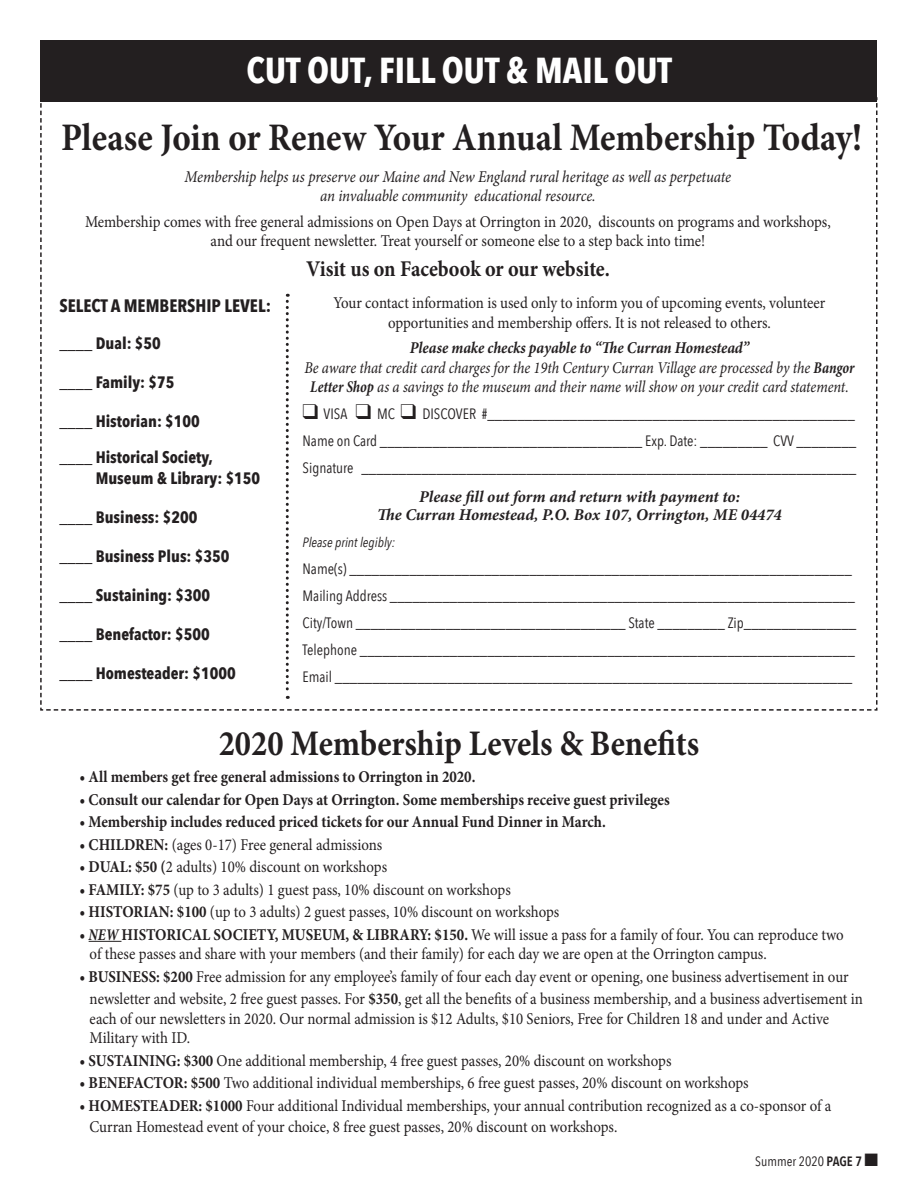
<style>
.page{position:relative;width:918px;height:1188px;background:#fff}
.page>*{position:absolute;margin:0;border:0;box-sizing:border-box;transform-origin:0 0}
.t1{font:700 39px "Minion Pro";letter-spacing:-.005em;color:#231f20;scale:.9 1}
.t2{font:700 36px "Minion Pro";color:#231f20;scale:.9 1}
.t3{font:700 36px "Avenir Next Condensed";color:#fff}
.t4{font:700 22.5px "Minion Pro";letter-spacing:-.005em;color:#231f20;scale:.9 1}
.t5{font:700 18px "Avenir Next Condensed";color:#231f20}
.t6{font:16.5px/19.5px "Minion Pro";letter-spacing:-.005em;color:#231f20;text-align:center;scale:.9 1}
.t7{font:700 16.5px "Minion Pro";color:#231f20;scale:.9 1}
.t8{font:700 16.5px "Avenir Next Condensed";color:#231f20}
.t9{font:italic 16.5px/19.5px "Minion Pro";letter-spacing:-.01em;color:#231f20;text-align:center;scale:.88 1}
.t10{font:italic 16.5px "Minion Pro";letter-spacing:-.01em;color:#231f20;scale:.9 1}
.t11{font:italic 700 16.5px "Minion Pro";letter-spacing:-.005em;color:#231f20}
.t12{font:italic 700 16.5px "Minion Pro";letter-spacing:-.005em;color:#231f20;scale:.9 1}
.t13{font:15px "Avenir Next Condensed";color:#231f20}
.t14{font:italic 13.5px "Avenir Next Condensed";color:#231f20}
.t15{font:13.5px "Avenir Next Condensed";color:#231f20}
.s1{font-weight:400}
.s2{font-weight:700;font-stretch:condensed}
.s3{font-weight:700}
.s4{font-weight:700;font-style:italic;font-stretch:condensed}
.s5{font-weight:600}
</style>
<div class="page">
<div style="left:40px;top:40px;width:838px;height:62px;background:#231f20"></div>
<hr style="left:89px;top:941px;width:32px;height:1px;background:#231f20">
<svg style="left:40px;top:97px;width:838px;height:614px"></svg>
<p class="t3" style="left:247px;top:48px;width:427px">CUT OUT, FILL OUT &amp; MAIL OUT</p>
<p class="t1" style="left:61px;top:110px;width:892px">Please Join or Renew Your Annual Membership Today!</p>
<p class="t10" style="left:185px;top:165px;width:609px">Membership helps us preserve our Maine and New England rural heritage as well as perpetuate</p>
<p class="t10" style="left:320px;top:185px;width:308px">an invaluable community educational resource.</p>
<p class="t6" style="left:85px;top:212px;width:830px">Membership comes with free general admissions on Open Days at Orrington in 2020, discounts on programs and workshops,</p>
<p class="t6" style="left:211px;top:231px;width:551px">and our frequent newsletter. Treat yourself or someone else to a step back into time!</p>
<p class="t4" style="left:306px;top:253px;width:339px">Visit us on Facebook or our website.</p>
<p class="t5" style="left:59px;top:294px;width:213px">SELECT A MEMBERSHIP LEVEL:</p>
<p class="t8" style="left:59px;top:333px;width:103px"><span class="s1">____</span> Dual: $50</p>
<p class="t8" style="left:59px;top:372px;width:117px"><span class="s1">____</span> Family: $75</p>
<p class="t8" style="left:59px;top:411px;width:142px"><span class="s1">____</span> Historian: $100</p>
<p class="t8" style="left:59px;top:447px;width:155px"><span class="s1">____</span> Historical Society,</p>
<p class="t8" style="left:96px;top:468px;width:166px">Museum &amp; Library: $150</p>
<p class="t8" style="left:59px;top:507px;width:140px"><span class="s1">____</span> Business: $200</p>
<p class="t8" style="left:59px;top:546px;width:172px"><span class="s1">____</span> Business Plus: $350</p>
<p class="t8" style="left:59px;top:585px;width:152px"><span class="s1">____</span> Sustaining: $300</p>
<p class="t8" style="left:59px;top:624px;width:152px"><span class="s1">____</span> Benefactor: $500</p>
<p class="t8" style="left:59px;top:663px;width:178px"><span class="s1">____</span> Homesteader: $1000</p>
<p class="t6" style="left:334px;top:293px;width:548px">Your contact information is used only to inform you of upcoming events, volunteer opportunities and membership offers. It is not released to others.</p>
<p class="t12" style="left:410px;top:336px;width:379px">Please make checks payable to “The Curran Homestead”</p>
<p class="t9" style="left:304px;top:358px;width:627px">Be aware that credit card charges for the 19th Century Curran Village are processed by the <span class="s2">Bangor<br>Letter Shop</span> as a savings to the museum and their name will show on your credit card statement.</p>
<p class="t13" style="left:303px;top:401px;width:554px">❑ VISA ❑ MC ❑ DISCOVER #_________________________________________________</p>
<p class="t13" style="left:303px;top:428px;width:555px">Name on Card ___________________________________ Exp. Date: _________ CVV ________</p>
<p class="t13" style="left:303px;top:455px;width:555px">Signature __________________________________________________________________</p>
<p class="t11" style="left:419px;top:485px;width:323px">Please fill out form and return with payment to:</p>
<p class="t11" style="left:377px;top:503px;width:406px">The Curran Homestead, P.O. Box 107, Orrington, ME 04474</p>
<p class="t14" style="left:303px;top:534px;width:94px">Please print legibly:</p>
<p class="t13" style="left:303px;top:556px;width:551px">Name(s) ___________________________________________________________________</p>
<p class="t13" style="left:303px;top:583px;width:554px">Mailing Address ______________________________________________________________</p>
<p class="t13" style="left:303px;top:610px;width:555px">City/Town ____________________________________ State _________ Zip_______________</p>
<p class="t13" style="left:303px;top:637px;width:554px">Telephone __________________________________________________________________</p>
<p class="t13" style="left:303px;top:664px;width:551px">Email _____________________________________________________________________</p>
<p class="t2" style="left:219px;top:718px;width:535px">2020 Membership Levels &amp; Benefits</p>
<p class="t7" style="left:80px;top:765px;width:441px">• All members get free general admissions to Orrington in 2020.</p>
<p class="t7" style="left:79px;top:788px;width:657px">• Consult our calendar for Open Days at Orrington. Some memberships receive guest privileges</p>
<p class="t7" style="left:79px;top:810px;width:586px">• Membership includes reduced priced tickets for our Annual Fund Dinner in March.</p>
<p class="t6" style="left:79px;top:835px;width:338px"><span class="s3">• CHILDREN:</span> (ages 0-17) Free general admissions</p>
<p class="t6" style="left:79px;top:857px;width:343px"><span class="s3">• DUAL: $50 (</span>2 adults) 10% discount on workshops</p>
<p class="t6" style="left:79px;top:880px;width:481px"><span class="s3">• FAMILY: $75</span> (up to 3 adults) 1 guest pass, 10% discount on workshops</p>
<p class="t6" style="left:79px;top:902px;width:535px"><span class="s3">• HISTORIAN: $100</span> (up to 3 adults) 2 guest passes, 10% discount on workshops</p>
<p class="t6" style="left:79px;top:925px;width:851px"><span class="s3">•</span> <span class="s4">NEW</span> <span class="s3">HISTORICAL SOCIETY, MUSEUM, &amp; LIBRARY: $150.</span> We will issue a pass for a family of four. You can reproduce two</p>
<p class="t6" style="left:90px;top:944px;width:754px">of these passes and share with your members (and their family) for each day we are open at the Orrington campus.</p>
<p class="t6" style="left:80px;top:967px;width:856px"><span class="s3">• BUSINESS: $200</span> Free admission for any employee’s family of four each day event or opening, one business advertisement in our</p>
<p class="t6" style="left:90px;top:989px;width:861px">newsletter and website, 2 free guest passes. For <span class="s3">$350</span>, get all the benefits of a business membership, and a business advertisement in</p>
<p class="t6" style="left:90px;top:1009px;width:823px">each of our newsletters in 2020. Our normal admission is $12 Adults, $10 Seniors, Free for Children 18 and under and Active</p>
<p class="t6" style="left:90px;top:1028px;width:113px">Military with ID.</p>
<p class="t6" style="left:80px;top:1051px;width:659px"><span class="s3">• SUSTAINING: $300</span> One additional membership, 4 free guest passes, 20% discount on workshops</p>
<p class="t6" style="left:79px;top:1073px;width:745px"><span class="s3">• BENEFACTOR: $500</span> Two additional individual memberships, 6 free guest passes, 20% discount on workshops</p>
<p class="t6" style="left:79px;top:1096px;width:837px"><span class="s3">• HOMESTEADER: $1000</span> Four additional Individual memberships, your annual contribution recognized as a co-sponsor of a</p>
<p class="t6" style="left:90px;top:1117px;width:588px">Curran Homestead event of your choice, 8 free guest passes, 20% discount on workshops.</p>
<p class="t15" style="left:755px;top:1149px;width:124px">Summer 2020 <span class="s5">PAGE 7</span> ■</p>
</div>
